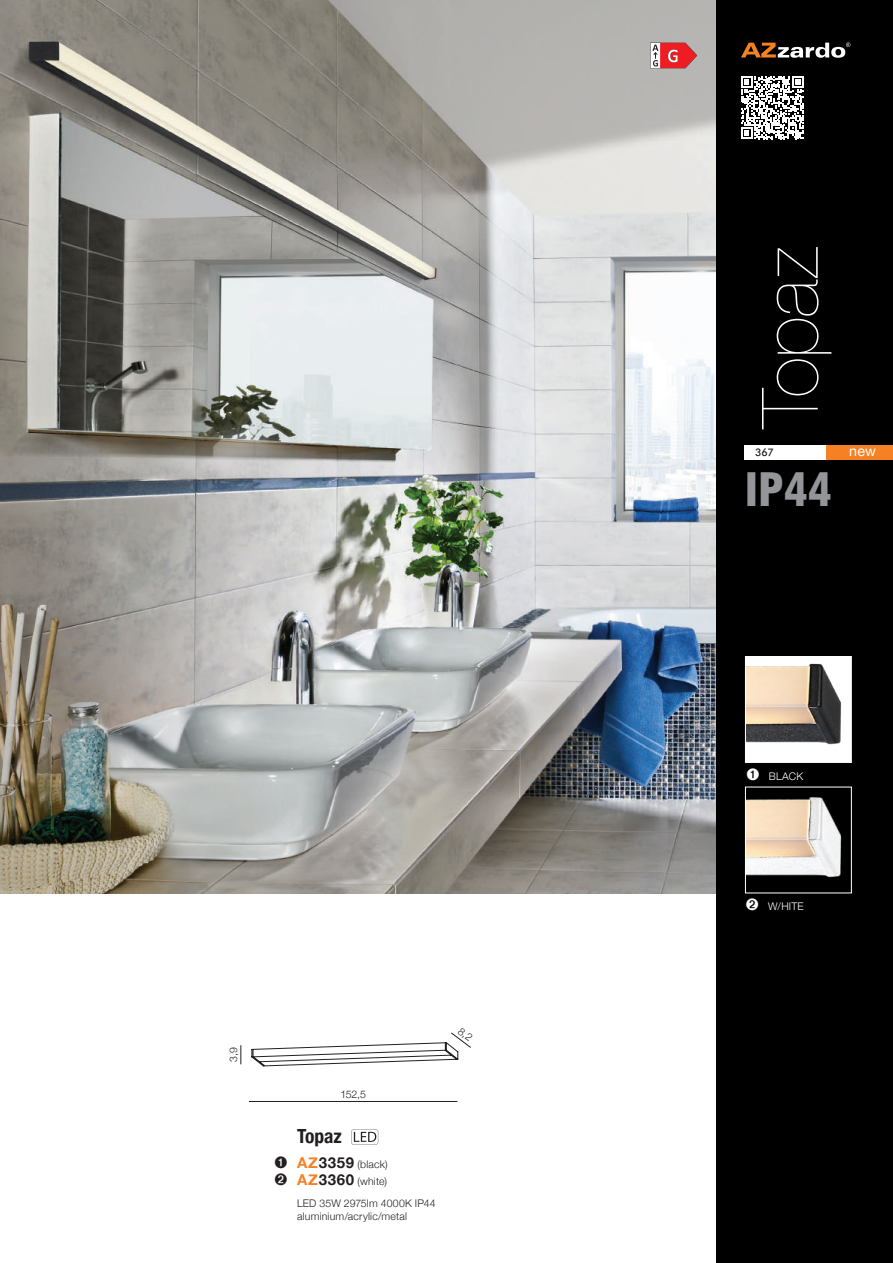
<style>
.page{position:relative;width:893px;height:1263px;background:#fff}
.page>*{position:absolute;margin:0;border:0;box-sizing:border-box;transform-origin:0 0}
.t1{font:200 78px "Helvetica Neue";color:#fff}
.t2{font:45px "Swis 721 Blk Cn EU";color:#939598}
.t3{font:700 condensed 19.5px "Helvetica Neue";letter-spacing:-.005em;color:#231f20}
.t4{font:14.25px "Helvetica Neue";color:#fff}
.t5{font:300 10.5px/16.5px "Helvetica Neue";letter-spacing:.02em;color:#231f20}
.t6{font:300 10.5px "Helvetica Neue";letter-spacing:.02em;color:#fff}
.t7{font:10.5px "Futura Md EU";color:#231f20}
.s1{font-weight:700;font-size:15px;color:#f58124}
.s2{font-weight:700;font-size:15px}
</style>
<div class="page">
<img style="left:0;top:0;width:716px;height:893px">
<div style="left:716px;top:0;width:177px;height:1263px;background:#000"></div>
<div style="left:744px;top:445px;width:149px;height:14px;background:#fff"></div>
<svg style="left:741px;top:43px;width:109px;height:15px"></svg>
<svg style="left:351px;top:1129px;width:27px;height:16px"></svg>
<hr style="left:249px;top:1101px;width:208px;height:1px;background:#231f20">
<svg style="left:241px;top:1045px;width:1px;height:19px"></svg>
<img style="left:747px;top:797px;width:95px;height:81px">
<div style="left:745px;top:787px;width:107px;height:106px;border:1px solid #fff"></div>
<img style="left:747px;top:658px;width:103px;height:103px">
<div style="left:745px;top:656px;width:107px;height:107px;border:1px solid #fff"></div>
<div style="left:826px;top:445px;width:67px;height:14px;background:#f58124"></div>
<svg style="left:741px;top:76px;width:63px;height:63px"></svg>
<svg style="left:650px;top:43px;width:47px;height:25px"></svg>
<svg style="left:251px;top:1032px;width:220px;height:35px"></svg>
<p class="t5" style="left:224px;top:1062px;width:16px;rotate:-90deg">3,9</p>
<p class="t5" style="left:340px;top:1085px;width:27px">152,5</p>
<h3 class="t3" style="left:297px;top:1120px;width:46px">Topaz</h3>
<p class="t5" style="left:275px;top:1156px;width:115px">➊ <span class="s1">AZ</span> <span class="s2">3359</span> (black)<br>➋ <span class="s1">AZ</span> <span class="s2">3360</span> (white)</p>
<p class="t5" style="left:297px;top:1196px;width:140px;line-height:13.5px">LED 35W 2975lm 4000K IP44 aluminium/acrylic/metal</p>
<h1 class="t1" style="left:729px;top:428px;width:183px;rotate:-90deg">Topaz</h1>
<p class="t7" style="left:755px;top:446px;width:20px">367</p>
<h2 class="t2" style="left:745px;top:462px;width:89px">IP44</h2>
<h3 class="t4" style="left:849px;top:441px;width:28px">new</h3>
<p class="t6" style="left:746px;top:767px;width:58px">➊ BLACK</p>
<p class="t6" style="left:746px;top:898px;width:59px">➋ W/HITE</p>
</div>
